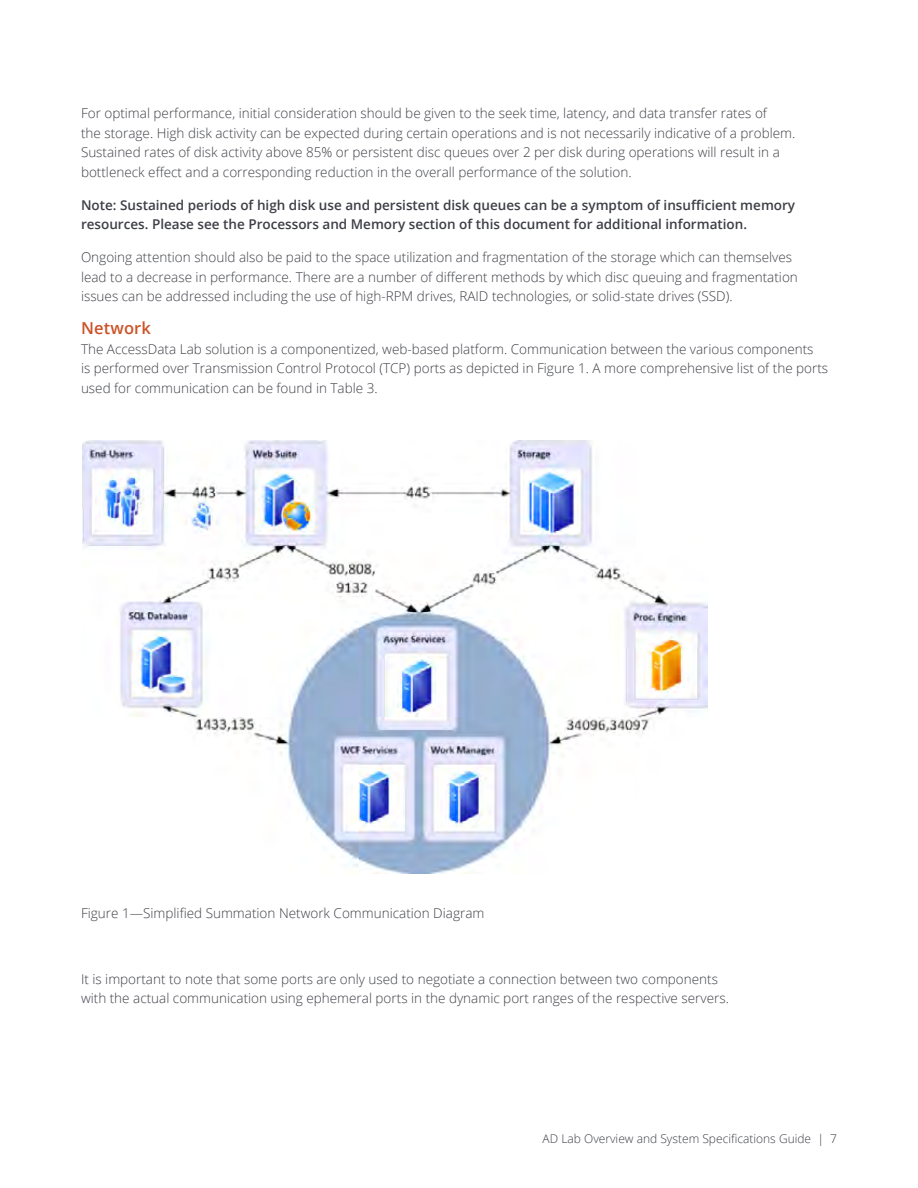
<style>
.page{position:relative;width:918px;height:1188px;background:#fff}
.page>*{position:absolute;margin:0;border:0;box-sizing:border-box;transform-origin:0 0}
.t1{font:600 16.5px "Open Sans";letter-spacing:.01em;color:#cd5227}
.t2{font:300 13.5px/19.5px "Open Sans";color:#3d3f46}
.t3{font:600 13.5px/19.5px "Open Sans";color:#3d3f46}
.t4{font:300 12px "Open Sans";color:#3d3f46}
</style>
<div class="page">
<img style="left:83px;top:441px;width:625px;height:432px">
<p class="t2" style="left:81px;top:103px;width:714px">For optimal performance, initial consideration should be given to the seek time, latency, and data transfer rates of<br>the storage. High disk activity can be expected during certain operations and is not necessarily indicative of a problem.<br>Sustained rates of disk activity above 85% or persistent disc queues over 2 per disk during operations will result in a bottleneck effect and a corresponding reduction in the overall performance of the solution.</p>
<p class="t3" style="left:81px;top:195px;width:716px">Note: Sustained periods of high disk use and persistent disk queues can be a symptom of insufficient memory resources. Please see the Processors and Memory section of this document for additional information.</p>
<p class="t2" style="left:81px;top:247px;width:718px">Ongoing attention should also be paid to the space utilization and fragmentation of the storage which can themselves lead to a decrease in performance. There are a number of different methods by which disc queuing and fragmentation issues can be addressed including the use of high-RPM drives, RAID technologies, or solid-state drives (SSD).</p>
<p class="t1" style="left:81px;top:317px;width:72px">Network</p>
<p class="t2" style="left:81px;top:339px;width:749px">The AccessData Lab solution is a componentized, web-based platform. Communication between the various components<br>is performed over Transmission Control Protocol (TCP) ports as depicted in Figure 1. A more comprehensive list of the ports used for communication can be found in Table 3.</p>
<p class="t2" style="left:81px;top:903px;width:405px">Figure 1—Simplified Summation Network Communication Diagram</p>
<p class="t2" style="left:81px;top:969px;width:647px">It is important to note that some ports are only used to negotiate a connection between two components with the actual communication using ephemeral ports in the dynamic port ranges of the respective servers.</p>
<p class="t4" style="left:543px;top:1131px;width:296px">AD Lab Overview and System Specifications Guide | 7</p>
</div>
